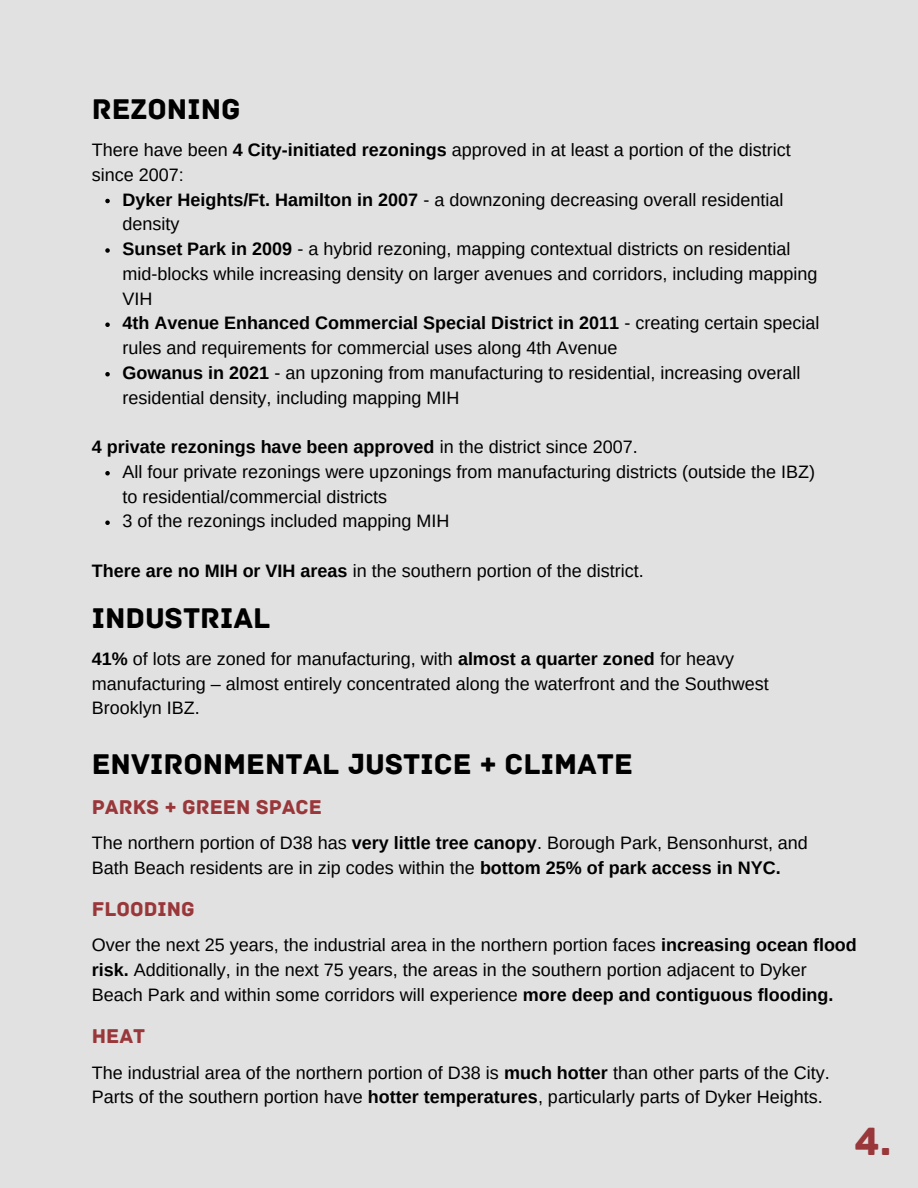
<style>
.page{position:relative;width:918px;height:1188px;background:#e1e1e1}
.page>*{position:absolute;margin:0;border:0;box-sizing:border-box;transform-origin:0 0}
.t1{font:41.4px "Archive";color:#99373a}
.t2{font:30px "Archive";color:#000}
.t3{font:21px "Archive";color:#99373a}
.t4{font:18px/24.8px "Arimo";color:#000}
.t5{font:700 18px "Arimo";color:#000}
.s1{font-weight:700}
.s2{font-weight:400}
</style>
<div class="page">
<svg style="left:105px;top:199px;width:5px;height:4px"></svg>
<svg style="left:105px;top:248px;width:5px;height:5px"></svg>
<svg style="left:105px;top:323px;width:5px;height:4px"></svg>
<svg style="left:105px;top:372px;width:5px;height:5px"></svg>
<svg style="left:105px;top:471px;width:5px;height:5px"></svg>
<svg style="left:105px;top:521px;width:5px;height:4px"></svg>
<p class="t2" style="left:92px;top:92px;width:150px">REZONING</p>
<p class="t4" style="left:92px;top:137px;width:701px">There have been <span class="s1">4 City-initiated rezonings</span> approved in at least a portion of the district since 2007:</p>
<p class="t4" style="left:122px;top:187px;width:663px"><span class="s1">Dyker Heights/Ft. Hamilton in 2007</span> - a downzoning decreasing overall residential density</p>
<p class="t4" style="left:122px;top:236px;width:697px"><span class="s1">Sunset Park in 2009</span> - a hybrid rezoning, mapping contextual districts on residential mid-blocks while increasing density on larger avenues and corridors, including mapping<br>VIH</p>
<p class="t4" style="left:122px;top:311px;width:699px"><span class="s1">4th Avenue Enhanced Commercial Special District in 2011</span> - creating certain special rules and requirements for commercial uses along 4th Avenue</p>
<p class="t4" style="left:122px;top:360px;width:680px"><span class="s1">Gowanus in 2021</span> - an upzoning from manufacturing to residential, increasing overall residential density, including mapping MIH</p>
<p class="t5" style="left:92px;top:437px;width:548px">4 private rezonings have been approved <span class="s2">in the district since 2007.</span></p>
<p class="t4" style="left:122px;top:459px;width:694px">All four private rezonings were upzonings from manufacturing districts (outside the IBZ) to residential/commercial districts</p>
<p class="t4" style="left:122px;top:509px;width:328px">3 of the rezonings included mapping MIH</p>
<p class="t4" style="left:92px;top:558px;width:553px"><span class="s1">There are no MIH or VIH areas</span> in the southern portion of the district.</p>
<p class="t2" style="left:92px;top:600px;width:180px">INDUSTRIAL</p>
<p class="t4" style="left:92px;top:646px;width:678px"><span class="s1">41%</span> of lots are zoned for manufacturing, with <span class="s1">almost a quarter zoned</span> for heavy manufacturing – almost entirely concentrated along the waterfront and the Southwest<br>Brooklyn IBZ.</p>
<p class="t2" style="left:92px;top:746px;width:543px">ENVIRONMENTAL JUSTICE + CLIMATE</p>
<p class="t3" style="left:92px;top:794px;width:232px">PARKS + GREEN SPACE</p>
<p class="t4" style="left:92px;top:830px;width:718px">The northern portion of D38 has <span class="s1">very little tree canopy</span>. Borough Park, Bensonhurst, and<br>Bath Beach residents are in zip codes within the <span class="s1">bottom 25% of park access in NYC.</span></p>
<p class="t3" style="left:92px;top:897px;width:104px">FLOODING</p>
<p class="t4" style="left:92px;top:933px;width:767px">Over the next 25 years, the industrial area in the northern portion faces <span class="s1">increasing ocean flood risk.</span> Additionally, in the next 75 years, the areas in the southern portion adjacent to Dyker<br>Beach Park and within some corridors will experience <span class="s1">more deep and contiguous flooding.</span></p>
<p class="t3" style="left:92px;top:1024px;width:55px">HEAT</p>
<p class="t4" style="left:92px;top:1060px;width:740px">The industrial area of the northern portion of D38 is <span class="s1">much hotter</span> than other parts of the City.<br>Parts of the southern portion have <span class="s1">hotter temperatures</span>, particularly parts of Dyker Heights.</p>
<p class="t1" style="left:854px;top:1116px;width:39px">4.</p>
</div>
